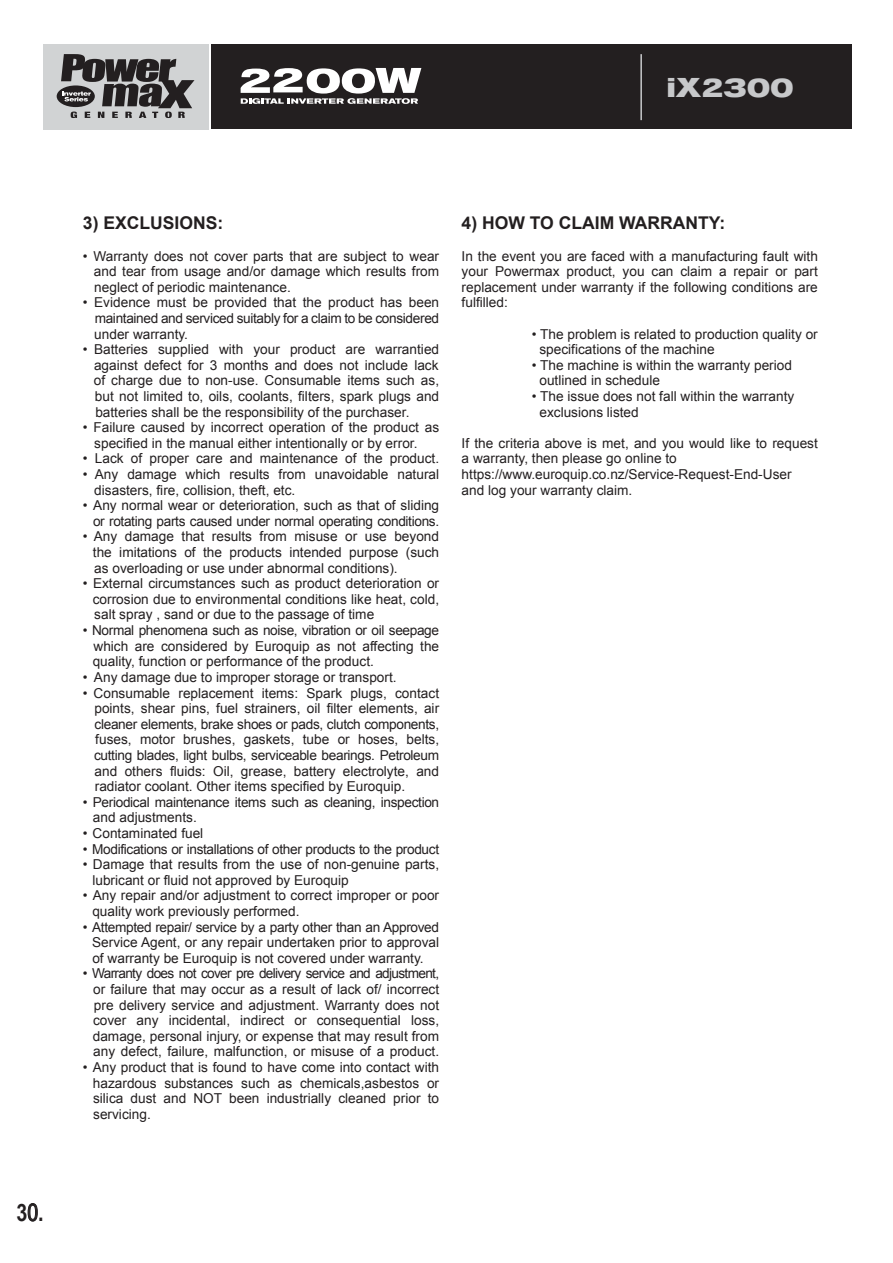
<style>
.page{position:relative;width:893px;height:1263px;background:#fff}
.page>*{position:absolute;margin:0;border:0;box-sizing:border-box;transform-origin:0 0}
.t1{font:700 27px "Akzidenz Grot Ext BQ";color:#c7c8ca}
.t2{font:700 24px "Arial Narrow";color:#231f20}
.t3{font:700 17.55px "Arial";color:#231f20}
.t4{font:13.65px/15.6px "Arial";color:#231f20;text-align:justify}
.t5{font:13.65px/15.6px "Arial";letter-spacing:-.025em;color:#231f20;text-align:right}
.s1{font-weight:400}
</style>
<div class="page">
<svg style="left:27px;top:1203px;width:11px;height:19px"></svg>
<div style="left:44px;top:44px;width:165px;height:85px;background:#d1d3d4"></div>
<div style="left:211px;top:44px;width:640px;height:85px;background:#231f20"></div>
<hr style="left:640px;top:54px;width:2px;height:66px;background:#c7c8ca">
<div style="left:57px;top:85px;width:38px;height:22px;background:#231f20;border-radius:50%"></div>
<svg style="left:61px;top:54px;width:133px;height:64px"></svg>
<svg style="left:241px;top:68px;width:180px;height:36px"></svg>
<h1 class="t1" style="left:667px;top:72px;width:128px">iX2300</h1>
<h2 class="t2" style="left:16px;top:1194px;width:29px">3<span class="s1">0</span>.</h2>
<p class="t3" style="left:83px;top:212px;width:142px">3) EXCLUSIONS:</p>
<p class="t4" style="left:94px;top:248px;width:347px;text-indent:-11px">• Warranty does not cover parts that are subject to wear and tear from usage and/or damage which results from neglect of periodic maintenance.</p>
<p class="t4" style="left:94px;top:295px;width:346px;text-indent:-11px">• Evidence must be provided that the product has been maintained and serviced suitably for a claim to be considered under warranty.</p>
<p class="t4" style="left:94px;top:342px;width:347px;text-indent:-11px">• Batteries supplied with your product are warrantied against defect for 3 months and does not include lack of charge due to non-use. Consumable items such as, but not limited to, oils, coolants, filters, spark plugs and batteries shall be the responsibility of the purchaser.</p>
<p class="t4" style="left:94px;top:420px;width:346px;text-indent:-11px">• Failure caused by incorrect operation of the product as specified in the manual either intentionally or by error.</p>
<p class="t4" style="left:83px;top:451px;width:358px">• Lack of proper care and maintenance of the product.</p>
<p class="t4" style="left:94px;top:467px;width:346px;text-indent:-11px">• Any damage which results from unavoidable natural disasters, fire, collision, theft, etc.</p>
<p class="t5" style="left:83px;top:498px;width:358px">• Any normal wear or deterioration, such as that of sliding or rotating parts caused under normal operating conditions.</p>
<p class="t4" style="left:93px;top:529px;width:348px;text-indent:-10px">• Any damage that results from misuse or use beyond the imitations of the products intended purpose (such as overloading or use under abnormal conditions).</p>
<p class="t4" style="left:93px;top:576px;width:348px;text-indent:-10px">• External circumstances such as product deterioration or corrosion due to environmental conditions like heat, cold, salt spray , sand or due to the passage of time</p>
<p class="t4" style="left:93px;top:623px;width:348px;text-indent:-10px">• Normal phenomena such as noise, vibration or oil seepage which are considered by Euroquip as not affecting the quality, function or performance of the product.</p>
<p class="t4" style="left:83px;top:669px;width:315px">• Any damage due to improper storage or transport.</p>
<p class="t4" style="left:94px;top:685px;width:347px;text-indent:-11px">• Consumable replacement items: Spark plugs, contact points, shear pins, fuel strainers, oil filter elements, air cleaner elements, brake shoes or pads, clutch components, fuses, motor brushes, gaskets, tube or hoses, belts, cutting blades, light bulbs, serviceable bearings. Petroleum and others fluids: Oil, grease, battery electrolyte, and radiator coolant. Other items specified by Euroquip.</p>
<p class="t5" style="left:93px;top:794px;width:348px;text-align:left;text-indent:-10px">• Periodical maintenance items such as cleaning, inspection and adjustments.</p>
<p class="t4" style="left:83px;top:825px;width:122px">• Contaminated fuel</p>
<p class="t5" style="left:83px;top:841px;width:358px">• Modifications or installations of other products to the product</p>
<p class="t4" style="left:92px;top:857px;width:348px;text-indent:-10px">• Damage that results from the use of non-genuine parts, lubricant or fluid not approved by Euroquip</p>
<p class="t4" style="left:92px;top:888px;width:348px;text-indent:-10px">• Any repair and/or adjustment to correct improper or poor quality work previously performed.</p>
<p class="t4" style="left:92px;top:919px;width:348px;text-indent:-9px">• Attempted repair/ service by a party other than an Approved Service Agent, or any repair undertaken prior to approval of warranty be Euroquip is not covered under warranty.</p>
<p class="t4" style="left:93px;top:966px;width:348px;text-indent:-10px">• Warranty does not cover pre delivery service and adjustment, or failure that may occur as a result of lack of/ incorrect pre delivery service and adjustment. Warranty does not cover any incidental, indirect or consequential loss, damage, personal injury, or expense that may result from any defect, failure, malfunction, or misuse of a product.</p>
<p class="t4" style="left:93px;top:1059px;width:348px;text-indent:-10px">• Any product that is found to have come into contact with hazardous substances such as chemicals,asbestos or silica dust and NOT been industrially cleaned prior to servicing.</p>
<p class="t3" style="left:462px;top:212px;width:265px">4) HOW TO CLAIM WARRANTY:</p>
<p class="t4" style="left:462px;top:248px;width:358px">In the event you are faced with a manufacturing fault with your Powermax product, you can claim a repair or part replacement under warranty if the following conditions are fulfilled:</p>
<p class="t4" style="left:539px;top:326px;width:280px;text-indent:-8px">• The problem is related to production quality or specifications of the machine</p>
<p class="t4" style="left:539px;top:357px;width:254px;text-indent:-8px">• The machine is within the warranty period outlined in schedule</p>
<p class="t4" style="left:539px;top:389px;width:256px;text-indent:-8px">• The issue does not fall within the warranty exclusions listed</p>
<p class="t4" style="left:462px;top:435px;width:358px;text-align:left">If the criteria above is met, and you would like to request a warranty, then please go online to https://www.euroquip.co.nz/Service-Request-End-User<br>and log your warranty claim.</p>
</div>
